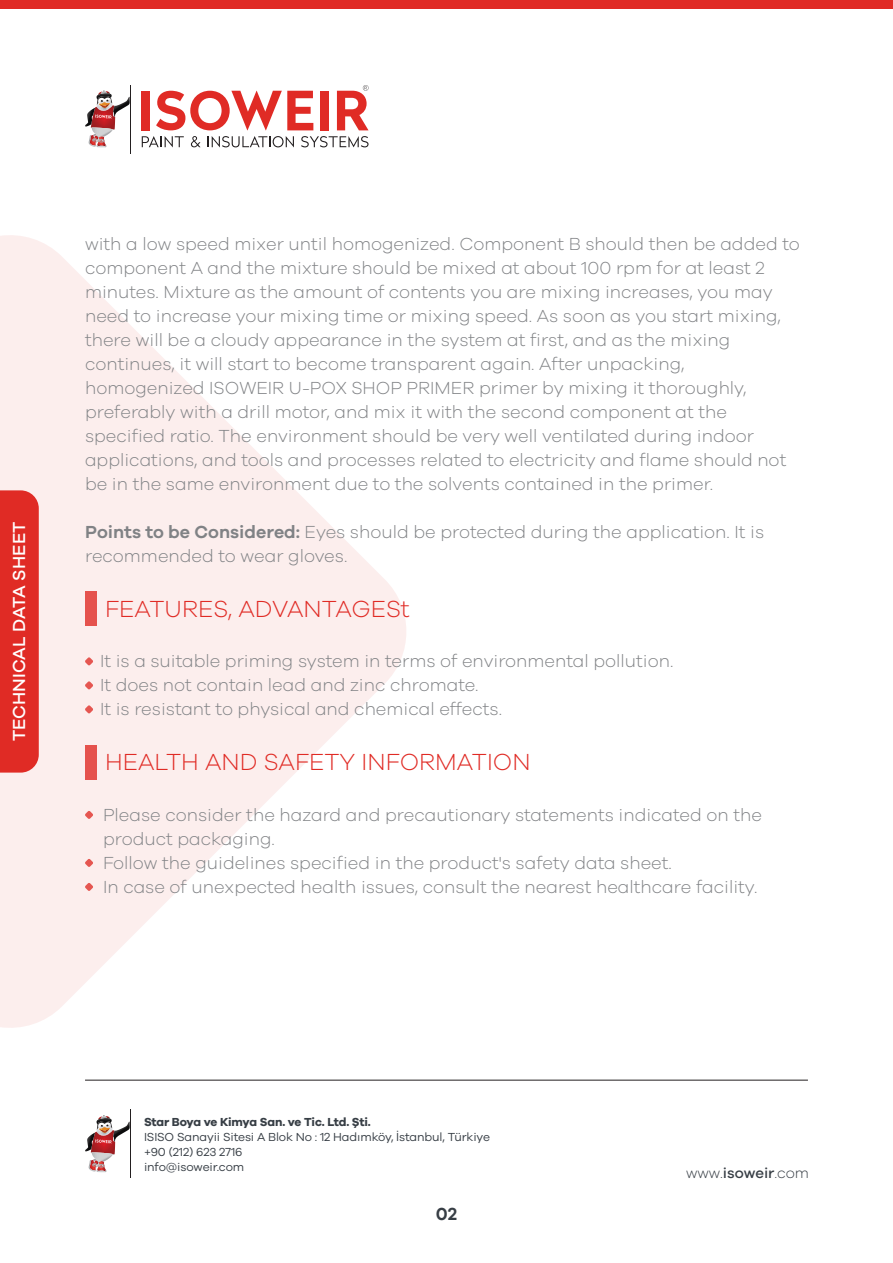
<style>
.page{position:relative;width:893px;height:1263px;background:#fff}
.page>*{position:absolute;margin:0;border:0;box-sizing:border-box;transform-origin:0 0}
.t1{font:300 24px "Galano Grotesque";color:#e02b25}
.t2{font:300 18px/24px "Galano Grotesque";color:#808285}
.t3{font:500 18px "Galano Grotesque";color:#fff}
.t4{font:600 18px "Galano Grotesque";color:#373e45}
.t5{font:300 15px "Galano Grotesque";color:#373e45}
.t6{font:12px/15px "Galano Grotesque";letter-spacing:-.01em;color:#373e45}
.t7{font:700 12px "Galano Grotesque";letter-spacing:-.02em;color:#373e45}
.s1{font-weight:600}
.s2{font-weight:500}
</style>
<div class="page">
<svg style="left:0;top:235px;width:406px;height:793px;fill:#fceeed"></svg>
<div style="left:0;top:490px;width:39px;height:283px;background:#e02b25"></div>
<hr style="left:130px;top:85px;width:1px;height:68px;background:#231f20">
<svg style="left:85px;top:91px;width:45px;height:56px"></svg>
<svg style="left:142px;top:136px;width:42px;height:11px"></svg>
<svg style="left:191px;top:136px;width:10px;height:11px"></svg>
<svg style="left:208px;top:136px;width:86px;height:11px"></svg>
<svg style="left:301px;top:136px;width:68px;height:11px"></svg>
<div style="left:142px;top:91px;width:8px;height:39px;background:#e02b25"></div>
<svg style="left:156px;top:91px;width:157px;height:39px"></svg>
<div style="left:320px;top:91px;width:8px;height:39px;background:#e02b25"></div>
<svg style="left:337px;top:85px;width:32px;height:45px"></svg>
<hr style="left:130px;top:1110px;width:1px;height:68px;background:#231f20">
<svg style="left:85px;top:1115px;width:45px;height:57px"></svg>
<hr style="left:85px;top:1080px;width:723px;height:1px;background:#231f20">
<div style="left:0;top:0;width:893px;height:9px;background:#e02b25"></div>
<div style="left:85px;top:592px;width:11px;height:34px;background:#e5524d"></div>
<svg style="left:85px;top:681px;width:8px;height:8px"></svg>
<svg style="left:85px;top:705px;width:8px;height:8px"></svg>
<svg style="left:85px;top:657px;width:8px;height:8px"></svg>
<div style="left:85px;top:745px;width:11px;height:34px;background:#e5524d"></div>
<svg style="left:85px;top:859px;width:8px;height:8px"></svg>
<svg style="left:85px;top:883px;width:8px;height:8px"></svg>
<svg style="left:85px;top:811px;width:8px;height:8px"></svg>
<p class="t3" style="left:8px;top:741px;width:221px;rotate:-90deg">TECHNICAL DATA SHEET</p>
<p class="t2" style="left:85px;top:231px;width:716px">with a low speed mixer until homogenized. Component B should then be added to component A and the mixture should be mixed at about 100 rpm for at least 2 minutes. Mixture as the amount of contents you are mixing increases, you may need to increase your mixing time or mixing speed. As soon as you start mixing, there will be a cloudy appearance in the system at first, and as the mixing continues, it will start to become transparent again. After unpacking, homogenized ISOWEIR U-POX SHOP PRIMER primer by mixing it thoroughly, preferably with a drill motor, and mix it with the second component at the specified ratio. The environment should be very well ventilated during indoor applications, and tools and processes related to electricity and flame should not be in the same environment due to the solvents contained in the primer.</p>
<p class="t2" style="left:85px;top:519px;width:681px"><span class="s1">Points to be Considered:</span> Eyes should be protected during the application. It is recommended to wear gloves.</p>
<h1 class="t1" style="left:105px;top:594px;width:306px">FEATURES, ADVANTAGESt</h1>
<p class="t2" style="left:100px;top:649px;width:575px">It is a suitable priming system in terms of environmental pollution.<br>It does not contain lead and zinc chromate.<br>It is resistant to physical and chemical effects.</p>
<h1 class="t1" style="left:105px;top:748px;width:427px">HEALTH AND SAFETY INFORMATION</h1>
<p class="t2" style="left:103px;top:802px;width:660px">Please consider the hazard and precautionary statements indicated on the product packaging.<br>Follow the guidelines specified in the product's safety data sheet.<br>In case of unexpected health issues, consult the nearest healthcare facility.</p>
<p class="t7" style="left:144px;top:1114px;width:228px">Star Boya ve Kimya San. ve Tic. Ltd. Şti.</p>
<p class="t6" style="left:144px;top:1128px;width:347px">ISISO Sanayii Sitesi A Blok No : 12 Hadımköy, İstanbul, Türkiye +90 (212) 623 2716<br>info@isoweir.com</p>
<p class="t4" style="left:436px;top:1203px;width:23px">02</p>
<p class="t5" style="left:686px;top:1164px;width:124px">www.<span class="s2">isoweir</span>.com</p>
</div>
